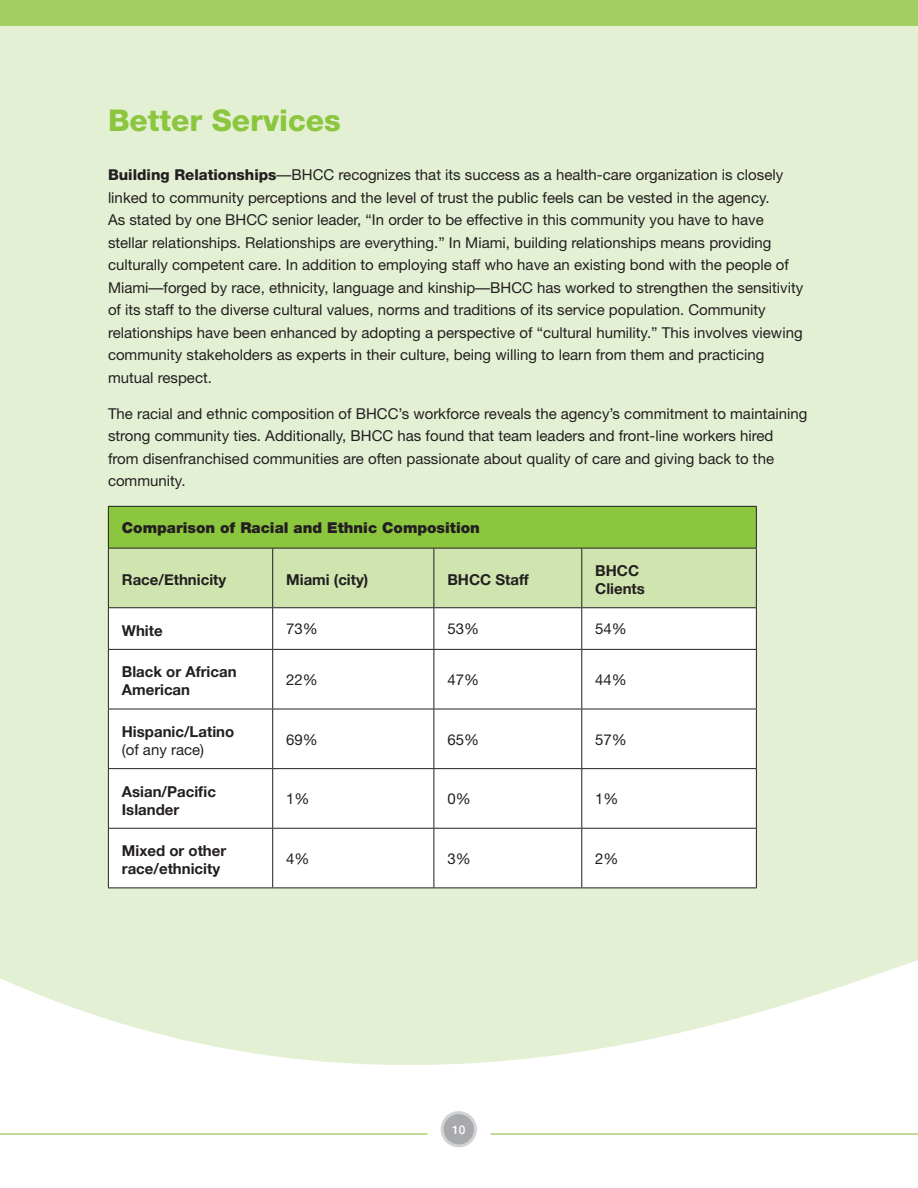
<style>
.page{position:relative;width:918px;height:1188px;background:#fff}
.page>*{position:absolute;margin:0;border:0;box-sizing:border-box;transform-origin:0 0}
.t1{font:800 30px "Helvetica Neue";color:#8bc63e}
.t2{font:15px/22.5px "Helvetica Neue";color:#231f20}
.t3{font:700 15px/18px "Helvetica Neue";color:#231f20}
.t4{font:900 15px "Helvetica Neue";color:#231f20}
.t5{font:500 12px "Helvetica Neue";color:#fff}
.s1{font-weight:800}
</style>
<div class="page">
<div style="left:0;top:25px;width:918px;height:1037px;background:#e4f0d4"></div>
<div style="left:0;top:0;width:918px;height:25px;background:#a2cf62"></div>
<div style="left:442px;top:1113px;width:33px;height:33px;background:#a8a9ad;border-radius:50%"></div>
<div style="left:441px;top:1111px;width:36px;height:36px;border:3px solid #d1d2d4;border-radius:50%"></div>
<hr style="left:0;top:1133px;width:428px;height:2px;background:#8bc63e">
<hr style="left:490px;top:1133px;width:428px;height:2px;background:#8bc63e">
<div style="left:108px;top:506px;width:648px;height:42px;background:#8bc63e"></div>
<div style="left:109px;top:549px;width:647px;height:58px;background:#cfe4ae"></div>
<svg style="left:109px;top:608px;width:647px;height:280px"></svg>
<hr style="left:108px;top:506px;width:165px;height:1px;background:#231f20">
<hr style="left:108px;top:507px;width:1px;height:41px;background:#231f20">
<hr style="left:273px;top:506px;width:161px;height:1px;background:#231f20">
<hr style="left:434px;top:506px;width:148px;height:1px;background:#231f20">
<hr style="left:582px;top:506px;width:175px;height:1px;background:#231f20">
<hr style="left:756px;top:507px;width:1px;height:41px;background:#231f20">
<hr style="left:108px;top:548px;width:165px;height:1px;background:#231f20">
<hr style="left:108px;top:549px;width:1px;height:58px;background:#231f20">
<hr style="left:273px;top:548px;width:161px;height:1px;background:#231f20">
<hr style="left:272px;top:549px;width:1px;height:58px;background:#231f20">
<hr style="left:434px;top:548px;width:148px;height:1px;background:#231f20">
<hr style="left:434px;top:549px;width:1px;height:58px;background:#231f20">
<hr style="left:582px;top:548px;width:175px;height:1px;background:#231f20">
<hr style="left:581px;top:549px;width:1px;height:58px;background:#231f20">
<hr style="left:756px;top:549px;width:1px;height:58px;background:#231f20">
<hr style="left:108px;top:607px;width:165px;height:1px;background:#231f20">
<hr style="left:108px;top:608px;width:1px;height:41px;background:#231f20">
<hr style="left:273px;top:607px;width:161px;height:1px;background:#231f20">
<hr style="left:272px;top:608px;width:1px;height:41px;background:#231f20">
<hr style="left:434px;top:607px;width:148px;height:1px;background:#231f20">
<hr style="left:434px;top:608px;width:1px;height:41px;background:#231f20">
<hr style="left:582px;top:607px;width:175px;height:1px;background:#231f20">
<hr style="left:581px;top:608px;width:1px;height:41px;background:#231f20">
<hr style="left:756px;top:608px;width:1px;height:41px;background:#231f20">
<hr style="left:108px;top:649px;width:165px;height:1px;background:#231f20">
<hr style="left:108px;top:650px;width:1px;height:59px;background:#231f20">
<hr style="left:273px;top:649px;width:161px;height:1px;background:#231f20">
<hr style="left:272px;top:650px;width:1px;height:59px;background:#231f20">
<hr style="left:434px;top:649px;width:148px;height:1px;background:#231f20">
<hr style="left:434px;top:650px;width:1px;height:59px;background:#231f20">
<hr style="left:582px;top:649px;width:175px;height:1px;background:#231f20">
<hr style="left:581px;top:650px;width:1px;height:59px;background:#231f20">
<hr style="left:756px;top:650px;width:1px;height:59px;background:#231f20">
<hr style="left:108px;top:709px;width:165px;height:1px;background:#231f20">
<hr style="left:108px;top:709px;width:1px;height:59px;background:#231f20">
<hr style="left:273px;top:709px;width:161px;height:1px;background:#231f20">
<hr style="left:272px;top:709px;width:1px;height:59px;background:#231f20">
<hr style="left:434px;top:709px;width:148px;height:1px;background:#231f20">
<hr style="left:434px;top:709px;width:1px;height:59px;background:#231f20">
<hr style="left:582px;top:709px;width:175px;height:1px;background:#231f20">
<hr style="left:581px;top:709px;width:1px;height:59px;background:#231f20">
<hr style="left:756px;top:709px;width:1px;height:59px;background:#231f20">
<hr style="left:108px;top:768px;width:165px;height:1px;background:#231f20">
<hr style="left:108px;top:769px;width:1px;height:59px;background:#231f20">
<hr style="left:273px;top:768px;width:161px;height:1px;background:#231f20">
<hr style="left:272px;top:769px;width:1px;height:59px;background:#231f20">
<hr style="left:434px;top:768px;width:148px;height:1px;background:#231f20">
<hr style="left:434px;top:769px;width:1px;height:59px;background:#231f20">
<hr style="left:582px;top:768px;width:175px;height:1px;background:#231f20">
<hr style="left:581px;top:769px;width:1px;height:59px;background:#231f20">
<hr style="left:756px;top:769px;width:1px;height:59px;background:#231f20">
<hr style="left:108px;top:828px;width:165px;height:1px;background:#231f20">
<hr style="left:108px;top:829px;width:1px;height:59px;background:#231f20">
<hr style="left:273px;top:828px;width:161px;height:1px;background:#231f20">
<hr style="left:272px;top:829px;width:1px;height:59px;background:#231f20">
<hr style="left:434px;top:828px;width:148px;height:1px;background:#231f20">
<hr style="left:434px;top:829px;width:1px;height:59px;background:#231f20">
<hr style="left:582px;top:828px;width:175px;height:1px;background:#231f20">
<hr style="left:581px;top:829px;width:1px;height:59px;background:#231f20">
<hr style="left:756px;top:829px;width:1px;height:59px;background:#231f20">
<hr style="left:108px;top:888px;width:165px;height:1px;background:#231f20">
<hr style="left:273px;top:888px;width:161px;height:1px;background:#231f20">
<hr style="left:434px;top:888px;width:148px;height:1px;background:#231f20">
<hr style="left:582px;top:888px;width:175px;height:1px;background:#231f20">
<h1 class="t1" style="left:108px;top:102px;width:234px">Better Services</h1>
<p class="t2" style="left:108px;top:164px;width:697px"><span class="s1">Building Relationships</span>—BHCC recognizes that its success as a health-care organization is closely linked to community perceptions and the level of trust the public feels can be vested in the agency.<br>As stated by one BHCC senior leader, “In order to be effective in this community you have to have stellar relationships. Relationships are everything.” In Miami, building relationships means providing culturally competent care. In addition to employing staff who have an existing bond with the people of Miami—forged by race, ethnicity, language and kinship—BHCC has worked to strengthen the sensitivity of its staff to the diverse cultural values, norms and traditions of its service population. Community relationships have been enhanced by adopting a perspective of “cultural humility.” This involves viewing community stakeholders as experts in their culture, being willing to learn from them and practicing mutual respect.</p>
<p class="t2" style="left:108px;top:402px;width:701px">The racial and ethnic composition of BHCC’s workforce reveals the agency’s commitment to maintaining strong community ties. Additionally, BHCC has found that team leaders and front-line workers hired from disenfranchised communities are often passionate about quality of care and giving back to the community.</p>
<p class="t4" style="left:122px;top:519px;width:360px">Comparison of Racial and Ethnic Composition</p>
<p class="t3" style="left:122px;top:571px;width:106px">"#4-56.7$,4,.8</p>
<p class="t3" style="left:286px;top:571px;width:84px">9,#:,0;4,.8&lt;</p>
<p class="t3" style="left:447px;top:571px;width:83px">=&gt;**0?.#@@</p>
<p class="t3" style="left:595px;top:562px;width:51px">=&gt;** *+,-$./</p>
<p class="t3" style="left:122px;top:621px;width:42px">A7,.-</p>
<p class="t2" style="left:286px;top:618px;width:33px">73%</p>
<p class="t2" style="left:447px;top:618px;width:33px">53%</p>
<p class="t2" style="left:595px;top:618px;width:33px">54%</p>
<p class="t3" style="left:122px;top:663px;width:120px">=+#4%02'0B@',4#$0<br>B:-',4#$</p>
<p class="t2" style="left:286px;top:668px;width:33px">22%</p>
<p class="t2" style="left:447px;top:668px;width:33px">47%</p>
<p class="t2" style="left:595px;top:668px;width:33px">44%</p>
<p class="t3" style="left:122px;top:722px;width:114px">&gt;,/1#$,45C#.,$2</p>
<p class="t2" style="left:122px;top:738px;width:84px">(of any race)</p>
<p class="t2" style="left:286px;top:728px;width:33px">69%</p>
<p class="t2" style="left:447px;top:728px;width:33px">65%</p>
<p class="t2" style="left:595px;top:728px;width:33px">57%</p>
<p class="t3" style="left:122px;top:782px;width:100px">B/,#$5D#4,E40<br>F/+#$G-'</p>
<p class="t2" style="left:286px;top:788px;width:25px">1%</p>
<p class="t2" style="left:447px;top:788px;width:25px">0%</p>
<p class="t2" style="left:595px;top:788px;width:25px">1%</p>
<p class="t3" style="left:122px;top:842px;width:110px">9,H-G02'02.7-'0 '#4-5-.7$,4,.8</p>
<p class="t2" style="left:286px;top:847px;width:25px">4%</p>
<p class="t2" style="left:447px;top:847px;width:25px">3%</p>
<p class="t2" style="left:595px;top:847px;width:25px">2%</p>
<p class="t5" style="left:452px;top:1123px;width:15px">10</p>
</div>
